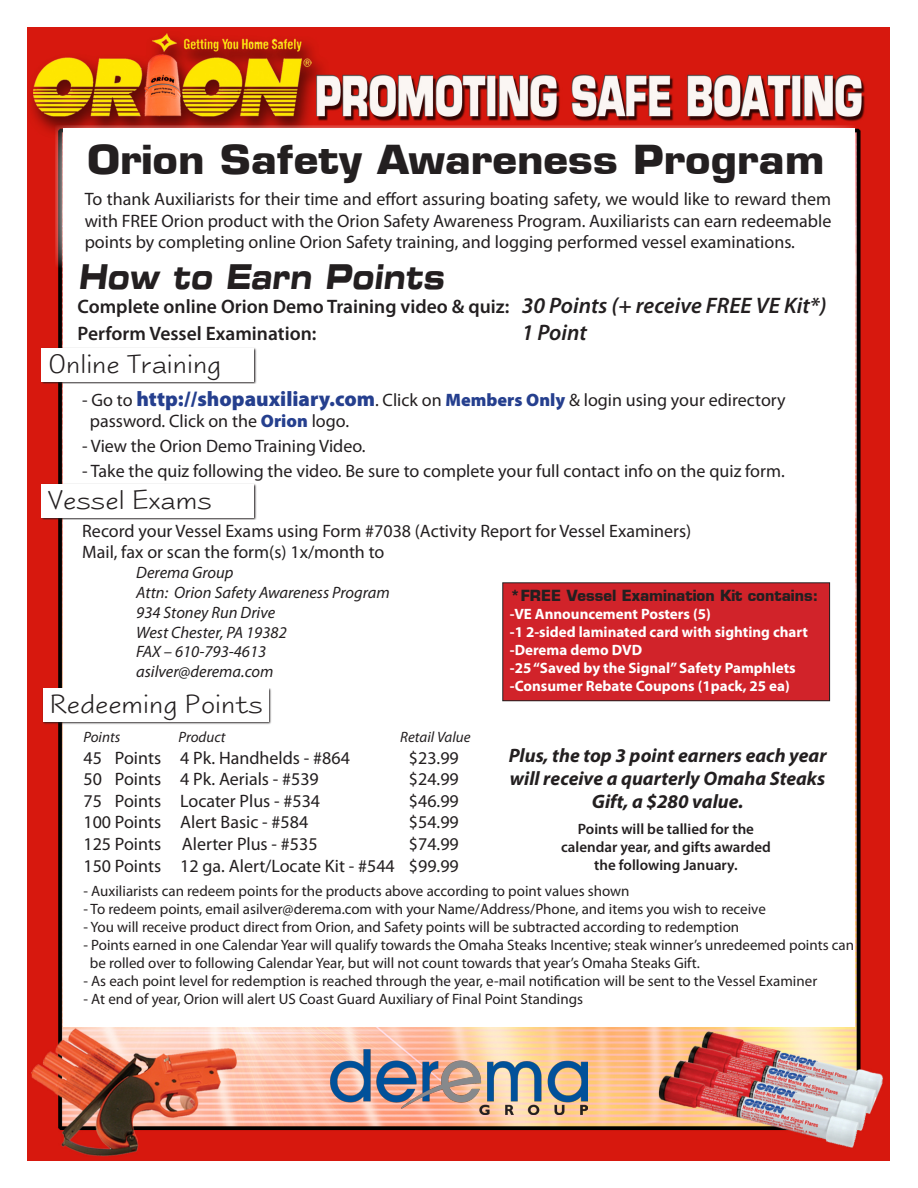
<style>
.page{position:relative;width:918px;height:1188px;background:#fff}
.page>*{position:absolute;margin:0;border:0;box-sizing:border-box;transform-origin:0 0}
.t1{font:700 39px "Eurostile";color:#231f20;scale:1.1 1}
.t2{font:33.75px "Eurostile Bold Extended Two";color:#231f20;scale:.8 1}
.t3{font:27px "Taffy";color:#231f20;scale:1.1 1}
.t4{font:italic 600 22.5px "Myriad Pro";color:#231f20}
.t5{font:600 19.5px "Myriad Pro";color:#231f20}
.t6{font:italic 700 19.5px/23.4px "Myriad Pro";color:#231f20;text-align:center}
.t7{font:18px/21.6px "Myriad Pro";color:#231f20;text-align:justify}
.t8{font:italic 16.5px "Myriad Pro";color:#231f20}
.t9{font:15px/18px "Myriad Pro";color:#231f20}
.t10{font:700 15px "Myriad Pro";color:#fff}
.t11{font:600 15px/18px "Myriad Pro";color:#231f20;text-align:center}
.t12{font:700 15px "Eurostile";color:#231f20}
.t13{font:italic 15px "Myriad Pro";color:#231f20}
.s1{font-style:italic;font-size:22.5px}
.s2{font-weight:900;font-size:21px;color:#253f8e}
.s3{font-weight:900;color:#253f8e}
</style>
<div class="page">
<img style="left:27px;top:27px;width:862px;height:1134px">
<div style="left:63px;top:128px;width:792px;height:899px;background:#fff"></div>
<div style="left:55px;top:125px;width:800px;height:143px;background:#fff"></div>
<svg style="left:42px;top:688px;width:229px;height:37px"></svg>
<div style="left:43px;top:688px;width:226px;height:34px;background:#fff"></div>
<div style="left:503px;top:583px;width:327px;height:118px;background:#d1232a"></div>
<div style="left:502px;top:582px;width:328px;height:119px;border:1px solid #231f20"></div>
<svg style="left:41px;top:347px;width:216px;height:37px"></svg>
<div style="left:42px;top:348px;width:212px;height:33px;background:#fff"></div>
<img style="left:330px;top:1049px;width:258px;height:65px">
<svg style="left:41px;top:483px;width:216px;height:37px"></svg>
<div style="left:42px;top:484px;width:212px;height:33px;background:#fff"></div>
<p class="t1" style="left:87px;top:134px;width:672px">Orion Safety Awareness Program</p>
<p class="t7" style="left:85px;top:188px;width:748px">To thank Auxiliarists for their time and effort assuring boating safety, we would like to reward them with FREE Orion product with the Orion Safety Awareness Program. Auxiliarists can earn redeemable points by completing online Orion Safety training, and logging performed vessel examinations.</p>
<p class="t2" style="left:78px;top:252px;width:466px">How to Earn Points</p>
<p class="t5" style="left:78px;top:294px;width:750px">Complete online Orion Demo Training video &amp; quiz: <span class="s1">30 Points (+ receive FREE VE Kit*)</span></p>
<p class="t5" style="left:78px;top:321px;width:240px">Perform Vessel Examination:</p>
<p class="t4" style="left:522px;top:318px;width:67px">1 Point</p>
<p class="t3" style="left:48px;top:347px;width:159px">Online Training</p>
<p class="t7" style="left:90px;top:388px;width:697px;text-indent:-8px">- Go to <span class="s2">http://shopauxiliary.com</span>. Click on <span class="s3">Members Only</span> &amp; login using your edirectory password. Click on the <span class="s3">Orion</span> logo.</p>
<p class="t7" style="left:82px;top:435px;width:285px">- View the Orion Demo Training Video.</p>
<p class="t7" style="left:82px;top:460px;width:704px">- Take the quiz following the video. Be sure to complete your full contact info on the quiz form.</p>
<p class="t3" style="left:48px;top:483px;width:150px">Vessel Exams</p>
<p class="t7" style="left:82px;top:520px;width:611px">Record your Vessel Exams using Form #7038 (Activity Report for Vessel Examiners)</p>
<p class="t7" style="left:82px;top:541px;width:304px">Mail, fax or scan the form(s) 1x/month to</p>
<p class="t8" style="left:136px;top:563px;width:99px">Derema Group</p>
<p class="t8" style="left:136px;top:582px;width:255px">Attn: Orion Safety Awareness Program</p>
<p class="t8" style="left:136px;top:602px;width:141px">934 Stoney Run Drive</p>
<p class="t8" style="left:136px;top:622px;width:152px">West Chester, PA 19382</p>
<p class="t8" style="left:136px;top:642px;width:132px">FAX – 610-793-4613</p>
<p class="t8" style="left:136px;top:662px;width:139px">asilver@derema.com</p>
<p class="t12" style="left:510px;top:586px;width:310px">*FREE Vessel Examination Kit contains:</p>
<p class="t10" style="left:510px;top:604px;width:202px">-VE Announcement Posters (5)</p>
<p class="t10" style="left:510px;top:622px;width:300px">-1 2-sided laminated card with sighting chart</p>
<p class="t10" style="left:510px;top:640px;width:134px">-Derema demo DVD</p>
<p class="t10" style="left:510px;top:658px;width:287px">-25 “Saved by the Signal” Safety Pamphlets</p>
<p class="t10" style="left:510px;top:676px;width:281px">-Consumer Rebate Coupons (1pack, 25 ea)</p>
<p class="t3" style="left:50px;top:688px;width:195px">Redeeming Points</p>
<p class="t13" style="left:83px;top:728px;width:38px">Points</p>
<p class="t13" style="left:179px;top:728px;width:48px">Product</p>
<p class="t13" style="left:400px;top:728px;width:72px">Retail Value</p>
<p class="t7" style="left:83px;top:747px;width:268px">45 Points 4 Pk. Handhelds - #864</p>
<p class="t7" style="left:409px;top:747px;width:51px">$23.99</p>
<p class="t7" style="left:83px;top:768px;width:237px">50 Points 4 Pk. Aerials - #539</p>
<p class="t7" style="left:409px;top:768px;width:51px">$24.99</p>
<p class="t7" style="left:83px;top:790px;width:238px">75 Points Locater Plus - #534</p>
<p class="t7" style="left:409px;top:790px;width:51px">$46.99</p>
<p class="t7" style="left:83px;top:811px;width:226px">100 Points Alert Basic - #584</p>
<p class="t7" style="left:409px;top:811px;width:51px">$54.99</p>
<p class="t7" style="left:83px;top:833px;width:236px">125 Points Alerter Plus - #535</p>
<p class="t7" style="left:409px;top:833px;width:51px">$74.99</p>
<p class="t7" style="left:83px;top:855px;width:377px">150 Points 12 ga. Alert/Locate Kit - #544 $99.99</p>
<p class="t9" style="left:83px;top:882px;width:548px">- Auxiliarists can redeem points for the products above according to point values shown</p>
<p class="t9" style="left:83px;top:900px;width:684px">- To redeem points, email asilver@derema.com with your Name/Address/Phone, and items you wish to receive</p>
<p class="t9" style="left:83px;top:918px;width:657px">- You will receive product direct from Orion, and Safety points will be subtracted according to redemption</p>
<p class="t9" style="left:90px;top:936px;width:766px;text-indent:-6px">- Points earned in one Calendar Year will qualify towards the Omaha Steaks Incentive; steak winner’s unredeemed points can be rolled over to following Calendar Year, but will not count towards that year’s Omaha Steaks Gift.</p>
<p class="t9" style="left:83px;top:972px;width:735px">- As each point level for redemption is reached through the year, e-mail notification will be sent to the Vessel Examiner</p>
<p class="t9" style="left:83px;top:990px;width:501px">- At end of year, Orion will alert US Coast Guard Auxiliary of Final Point Standings</p>
<p class="t6" style="left:509px;top:743px;width:319px">Plus, the top 3 point earners each year will receive a quarterly Omaha Steaks<br>Gift, a $280 value.</p>
<p class="t11" style="left:561px;top:819px;width:211px">Points will be tallied for the calendar year, and gifts awarded the following January.</p>
</div>
